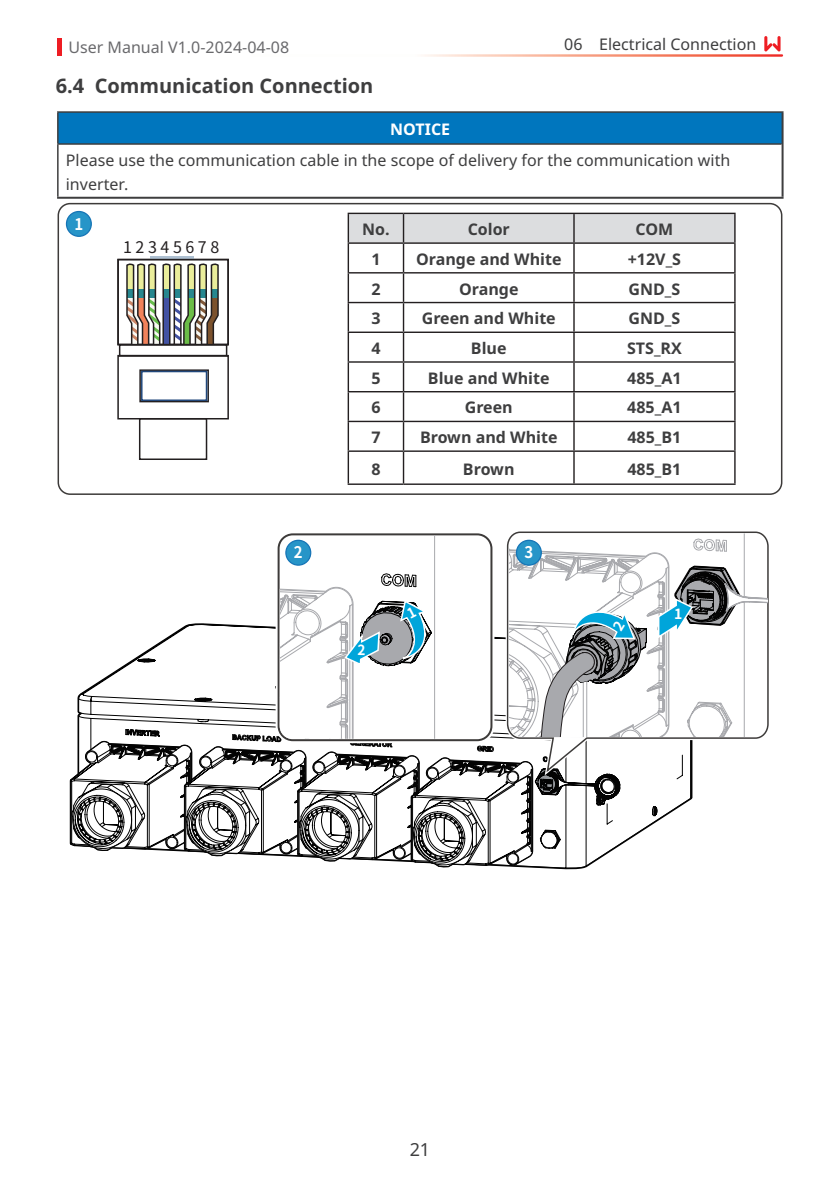
<style>
.page{position:relative;width:840px;height:1191px;background:#fff}
.page>*{position:absolute;margin:0;border:0;box-sizing:border-box;transform-origin:0 0}
.二级标题{font:700 20px "Noto Sans";color:#3e3e3f}
.t1{font:18px "Noto Sans";color:#3e3e3f}
.节{font:700 16px "Noto Sans";color:#3e3e3f}
.章{font:16px/24px "Noto Sans";color:#3e3e3f}
.t2{font:16px "Noto Sans";color:#69696c}
.t3{font:16px "Source Han Sans CN";color:#231f20}
.t4{font:700 16px "Noto Sans";color:#fff}
.t5{font:700 16px "Source Han Sans CN";color:#fff;scale:.93 1}
.t6{font:700 14px "Source Han Sans CN";color:#fff}
</style>
<div class="page">
<hr style="left:57px;top:38px;width:4px;height:18px;background:#ee1d23">
<svg style="left:764px;top:36px;width:16px;height:15px"></svg>
<div style="left:66px;top:211px;width:25px;height:25px;background:#2795c8;border-radius:50%"></div>
<div style="left:66px;top:211px;width:26px;height:26px;border:1px solid #1574b6;border-radius:50%"></div>
<div style="left:57px;top:203px;width:725px;height:292px;border:2px solid #3d3b3a;border-radius:12px"></div>
<hr style="left:150px;top:256px;width:44px;height:3px;background:#aec0d1">
<div style="left:139px;top:418px;width:68px;height:42px;border:2px solid #231f20"></div>
<svg style="left:117px;top:258px;width:112px;height:162px"></svg>
<div style="left:58px;top:112px;width:724px;height:32px;background:#0076be"></div>
<hr style="left:57px;top:111px;width:726px;height:2px;background:#3e3e3f">
<hr style="left:57px;top:113px;width:2px;height:30px;background:#3e3e3f">
<hr style="left:57px;top:143px;width:724px;height:2px;background:#3e3e3f">
<hr style="left:57px;top:145px;width:2px;height:52px;background:#3e3e3f">
<hr style="left:781px;top:113px;width:2px;height:31px;background:#3e3e3f">
<hr style="left:781px;top:144px;width:2px;height:53px;background:#3e3e3f">
<hr style="left:57px;top:197px;width:726px;height:2px;background:#3e3e3f">
<hr style="left:347px;top:213px;width:56px;height:1px;background:#231f20">
<hr style="left:347px;top:214px;width:2px;height:28px;background:#231f20">
<hr style="left:573px;top:213px;width:162px;height:1px;background:#231f20">
<hr style="left:733px;top:214px;width:2px;height:28px;background:#231f20">
<hr style="left:347px;top:242px;width:56px;height:2px;background:#231f20">
<hr style="left:347px;top:244px;width:2px;height:28px;background:#231f20">
<hr style="left:573px;top:242px;width:162px;height:2px;background:#231f20">
<hr style="left:733px;top:244px;width:2px;height:28px;background:#231f20">
<hr style="left:347px;top:272px;width:56px;height:1px;background:#231f20">
<hr style="left:347px;top:273px;width:2px;height:29px;background:#231f20">
<hr style="left:573px;top:272px;width:162px;height:1px;background:#231f20">
<hr style="left:733px;top:273px;width:2px;height:29px;background:#231f20">
<hr style="left:347px;top:302px;width:56px;height:1px;background:#231f20">
<hr style="left:347px;top:303px;width:2px;height:28px;background:#231f20">
<hr style="left:573px;top:302px;width:162px;height:1px;background:#231f20">
<hr style="left:733px;top:303px;width:2px;height:28px;background:#231f20">
<hr style="left:347px;top:331px;width:56px;height:2px;background:#231f20">
<hr style="left:347px;top:333px;width:2px;height:28px;background:#231f20">
<hr style="left:573px;top:331px;width:162px;height:2px;background:#231f20">
<hr style="left:733px;top:333px;width:2px;height:28px;background:#231f20">
<hr style="left:347px;top:361px;width:56px;height:2px;background:#231f20">
<hr style="left:347px;top:363px;width:2px;height:28px;background:#231f20">
<hr style="left:573px;top:361px;width:162px;height:2px;background:#231f20">
<hr style="left:733px;top:363px;width:2px;height:28px;background:#231f20">
<hr style="left:347px;top:391px;width:56px;height:1px;background:#231f20">
<hr style="left:347px;top:392px;width:2px;height:29px;background:#231f20">
<hr style="left:573px;top:391px;width:162px;height:1px;background:#231f20">
<hr style="left:733px;top:392px;width:2px;height:29px;background:#231f20">
<hr style="left:347px;top:421px;width:56px;height:1px;background:#231f20">
<hr style="left:347px;top:422px;width:2px;height:28px;background:#231f20">
<hr style="left:573px;top:421px;width:162px;height:1px;background:#231f20">
<svg style="left:348px;top:213px;width:386px;height:237px"></svg>
<hr style="left:733px;top:422px;width:2px;height:28px;background:#231f20">
<hr style="left:347px;top:450px;width:56px;height:2px;background:#231f20">
<hr style="left:347px;top:452px;width:2px;height:31px;background:#231f20">
<hr style="left:403px;top:450px;width:170px;height:2px;background:#231f20">
<hr style="left:402px;top:452px;width:2px;height:31px;background:#231f20">
<hr style="left:573px;top:450px;width:162px;height:2px;background:#231f20">
<hr style="left:573px;top:452px;width:1px;height:31px;background:#231f20">
<hr style="left:733px;top:452px;width:2px;height:31px;background:#231f20">
<hr style="left:347px;top:483px;width:56px;height:2px;background:#231f20">
<hr style="left:403px;top:483px;width:170px;height:2px;background:#231f20">
<hr style="left:573px;top:483px;width:162px;height:2px;background:#231f20">
<svg style="left:70px;top:533px;width:697px;height:334px"></svg>
<p class="t2" style="left:68px;top:36px;width:222px">User Manual V1.0-2024-04-08</p>
<p class="章" style="left:564px;top:32px;width:193px">06 Electrical Connection</p>
<p class="二级标题" style="left:56px;top:71px;width:319px">6.4 Communication Connection</p>
<p class="t4" style="left:390px;top:118px;width:61px">NOTICE</p>
<p class="章" style="left:66px;top:148px;width:665px">Please use the communication cable in the scope of delivery for the communication with inverter.</p>
<p class="节" style="left:362px;top:218px;width:29px">No.</p>
<p class="节" style="left:467px;top:218px;width:44px">Color</p>
<p class="节" style="left:635px;top:218px;width:39px">COM</p>
<p class="节" style="left:371px;top:248px;width:11px">1</p>
<p class="节" style="left:416px;top:248px;width:147px">Orange and White</p>
<p class="节" style="left:627px;top:248px;width:55px">+12V_S</p>
<p class="节" style="left:371px;top:277px;width:11px">2</p>
<p class="节" style="left:459px;top:277px;width:61px">Orange</p>
<p class="节" style="left:628px;top:277px;width:53px">GND_S</p>
<p class="节" style="left:371px;top:307px;width:11px">3</p>
<p class="节" style="left:421px;top:307px;width:135px">Green and White</p>
<p class="节" style="left:628px;top:307px;width:53px">GND_S</p>
<p class="节" style="left:371px;top:337px;width:11px">4</p>
<p class="节" style="left:470px;top:337px;width:37px">Blue</p>
<p class="节" style="left:626px;top:337px;width:56px">STS_RX</p>
<p class="节" style="left:371px;top:366px;width:11px">5</p>
<p class="节" style="left:427px;top:366px;width:123px">Blue and White</p>
<p class="节" style="left:627px;top:366px;width:56px">485_A1</p>
<p class="节" style="left:371px;top:396px;width:11px">6</p>
<p class="节" style="left:464px;top:396px;width:49px">Green</p>
<p class="节" style="left:627px;top:396px;width:56px">485_A1</p>
<p class="节" style="left:371px;top:426px;width:11px">7</p>
<p class="节" style="left:420px;top:426px;width:139px">Brown and White</p>
<p class="节" style="left:627px;top:426px;width:55px">485_B1</p>
<p class="节" style="left:371px;top:457px;width:11px">8</p>
<p class="节" style="left:462px;top:457px;width:53px">Brown</p>
<p class="节" style="left:627px;top:457px;width:55px">485_B1</p>
<p class="t5" style="left:74px;top:215px;width:11px">1</p>
<p class="t3" style="left:123px;top:238px;width:98px">1 2 3 4 5 6 7 8</p>
<p class="t5" style="left:294px;top:543px;width:11px">2</p>
<p class="t5" style="left:524px;top:543px;width:11px">3</p>
<p class="t6" style="left:673px;top:606px;width:10px">1</p>
<p class="t1" style="left:409px;top:1137px;width:22px">21</p>
</div>
